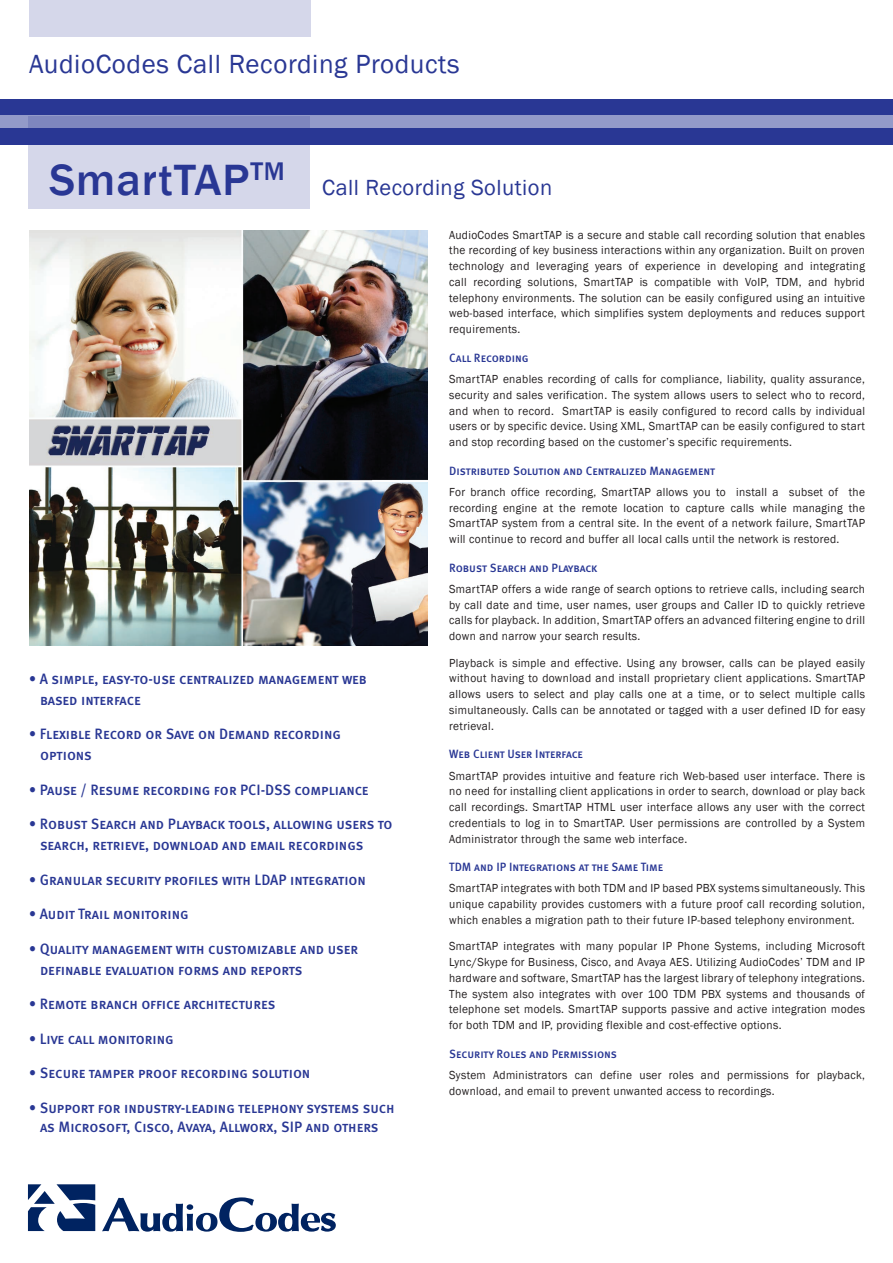
<style>
.page{position:relative;width:893px;height:1263px;background:#fff}
.page>*{position:absolute;margin:0;border:0;box-sizing:border-box;transform-origin:0 0}
.Frontpage_Product_De{font:500 45px "Franklin Gothic";letter-spacing:.02em;color:#293794}
.Frontpage_Product_De-2{font:27px "Franklin Gothic";letter-spacing:.02em;color:#293794}
.Frontpage_Product_De-3{font:22.5px "Franklin Gothic";letter-spacing:.02em;color:#293794}
.Head1{font:15px/21px "Meta Medium Caps";color:#293794;scale:.95 1}
.Right_Panel_Body{font:12px/15.8px "Franklin Gothic";letter-spacing:.03em;color:#231f20;text-align:justify;scale:.95 1}
.Head1-2{font:12px "Meta Medium Caps";color:#293794;scale:.95 1}
</style>
<div class="page">
<svg style="left:28px;top:1184px;width:67px;height:47px"></svg>
<svg style="left:102px;top:1197px;width:234px;height:35px"></svg>
<img style="left:29px;top:230px;width:399px;height:416px">
<div style="left:0;top:99px;width:893px;height:46px;background:#293794"></div>
<div style="left:0;top:115px;width:893px;height:13px;background:#939ac9"></div>
<div style="left:29px;top:0;width:281px;height:37px;background:#d5d7ea"></div>
<svg style="left:28px;top:116px;width:282px;height:92px;fill:#d5d7ea"></svg>
<p class="Frontpage_Product_De-2" style="left:29px;top:47px;width:432px">AudioCodes Call Recording Products</p>
<p class="Frontpage_Product_De" style="left:50px;top:152px;width:237px">SmartTAP<sup>TM</sup></p>
<p class="Frontpage_Product_De-3" style="left:322px;top:173px;width:232px">Call Recording Solution</p>
<p class="Head1" style="left:40px;top:668px;width:346px;text-indent:-11px">• A simple, easy-to-use centralized management web based interface</p>
<p class="Head1" style="left:40px;top:723px;width:318px;text-indent:-11px">• Flexible Record or Save on Demand recording options</p>
<p class="Head1" style="left:29px;top:779px;width:359px">• Pause / Resume recording for PCI-DSS compliance</p>
<p class="Head1" style="left:40px;top:813px;width:373px;text-indent:-11px">• Robust Search and Playback tools, allowing users to search, retrieve, download and email recordings</p>
<p class="Head1" style="left:29px;top:869px;width:356px">• Granular security profiles with LDAP integration</p>
<p class="Head1" style="left:29px;top:903px;width:169px">• Audit Trail monitoring</p>
<p class="Head1" style="left:40px;top:938px;width:336px;text-indent:-11px">• Quality management with customizable and user definable evaluation forms and reports</p>
<p class="Head1" style="left:29px;top:993px;width:261px">• Remote branch office architectures</p>
<p class="Head1" style="left:29px;top:1028px;width:154px">• Live call monitoring</p>
<p class="Head1" style="left:29px;top:1062px;width:297px">• Secure tamper proof recording solution</p>
<p class="Head1" style="left:29px;top:1098px;width:386px;line-height:19.5px;text-align:center">• Support for industry-leading telephony systems such as Microsoft, Cisco, Avaya, Allworx, SIP and others</p>
<p class="Right_Panel_Body" style="left:449px;top:227px;width:439px">AudioCodes SmartTAP is a secure and stable call recording solution that enables the recording of key business interactions within any organization. Built on proven technology and leveraging years of experience in developing and integrating call recording solutions, SmartTAP is compatible with VoIP, TDM, and hybrid telephony environments. The solution can be easily configured using an intuitive web-based interface, which simplifies system deployments and reduces support requirements.</p>
<p class="Head1-2" style="left:449px;top:351px;width:85px">Call Recording</p>
<p class="Right_Panel_Body" style="left:449px;top:371px;width:439px">SmartTAP enables recording of calls for compliance, liability, quality assurance, security and sales verification. The system allows users to select who to record, and when to record. SmartTAP is easily configured to record calls by individual users or by specific device. Using XML, SmartTAP can be easily configured to start and stop recording based on the customer’s specific requirements.</p>
<p class="Head1-2" style="left:449px;top:464px;width:281px">Distributed Solution and Centralized Management</p>
<p class="Right_Panel_Body" style="left:449px;top:484px;width:439px">For branch office recording, SmartTAP allows you to install a subset of the recording engine at the remote location to capture calls while managing the SmartTAP system from a central site. In the event of a network failure, SmartTAP will continue to record and buffer all local calls until the network is restored.</p>
<p class="Head1-2" style="left:449px;top:561px;width:158px">Robust Search and Playback</p>
<p class="Right_Panel_Body" style="left:449px;top:581px;width:439px">SmartTAP offers a wide range of search options to retrieve calls, including search by call date and time, user names, user groups and Caller ID to quickly retrieve calls for playback. In addition, SmartTAP offers an advanced filtering engine to drill down and narrow your search results.</p>
<p class="Right_Panel_Body" style="left:449px;top:655px;width:439px">Playback is simple and effective. Using any browser, calls can be played easily without having to download and install proprietary client applications. SmartTAP allows users to select and play calls one at a time, or to select multiple calls simultaneously. Calls can be annotated or tagged with a user defined ID for easy retrieval.</p>
<p class="Head1-2" style="left:449px;top:747px;width:142px">Web Client User Interface</p>
<p class="Right_Panel_Body" style="left:449px;top:768px;width:439px">SmartTAP provides intuitive and feature rich Web-based user interface. There is no need for installing client applications in order to search, download or play back call recordings. SmartTAP HTML user interface allows any user with the correct credentials to log in to SmartTAP. User permissions are controlled by a System Administrator through the same web interface.</p>
<p class="Head1-2" style="left:449px;top:860px;width:227px">TDM and IP Integrations at the Same Time</p>
<p class="Right_Panel_Body" style="left:449px;top:881px;width:439px">SmartTAP integrates with both TDM and IP based PBX systems simultaneously. This unique capability provides customers with a future proof call recording solution, which enables a migration path to their future IP-based telephony environment.</p>
<p class="Right_Panel_Body" style="left:449px;top:939px;width:439px">SmartTAP integrates with many popular IP Phone Systems, including Microsoft Lync/Skype for Business, Cisco, and Avaya AES. Utilizing AudioCodes’ TDM and IP hardware and software, SmartTAP has the largest library of telephony integrations.<br>The system also integrates with over 100 TDM PBX systems and thousands of telephone set models. SmartTAP supports passive and active integration modes for both TDM and IP, providing flexible and cost-effective options.</p>
<p class="Head1-2" style="left:449px;top:1047px;width:178px">Security Roles and Permissions</p>
<p class="Right_Panel_Body" style="left:449px;top:1067px;width:439px">System Administrators can define user roles and permissions for playback, download, and email to prevent unwanted access to recordings.</p>
</div>
